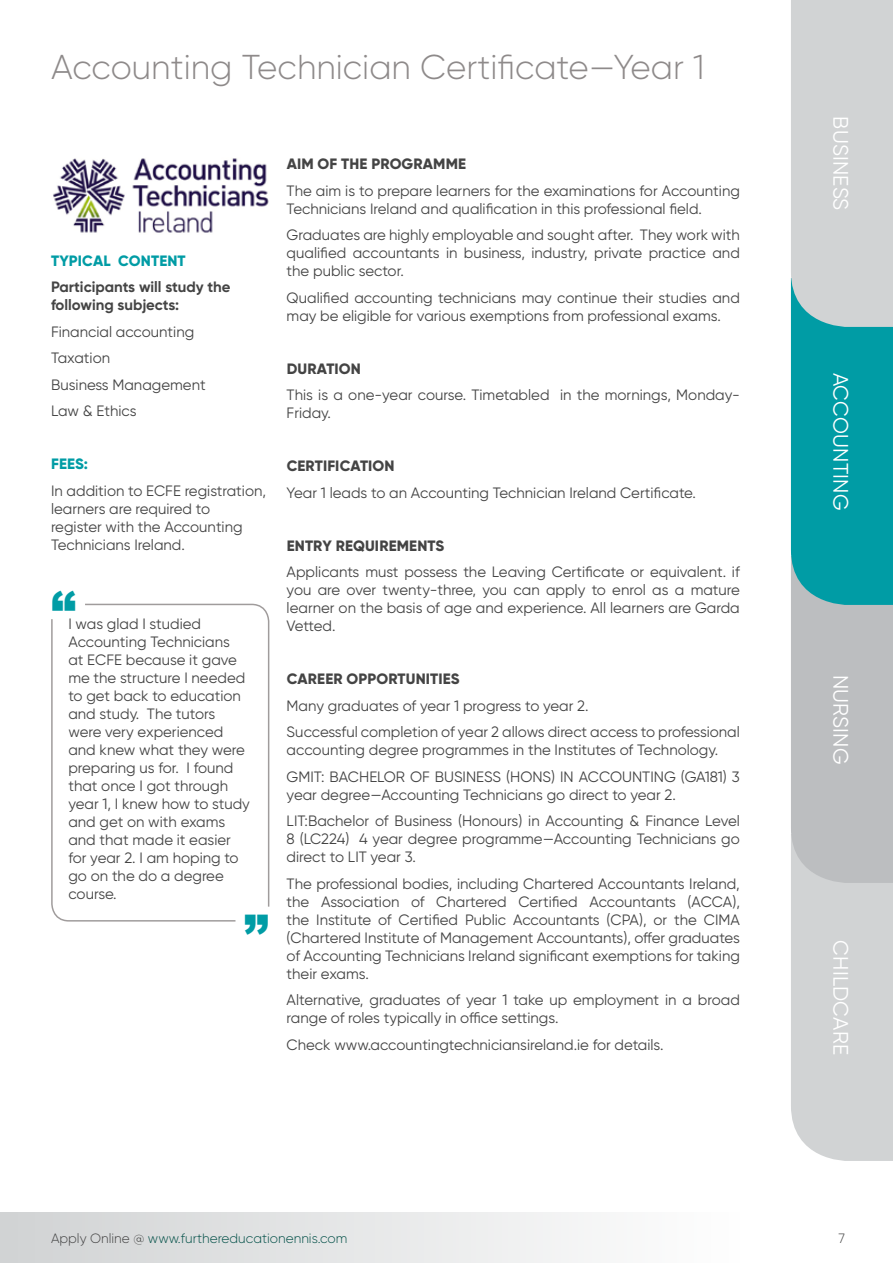
<style>
.page{position:relative;width:893px;height:1263px;background:#fff}
.page>*{position:absolute;margin:0;border:0;box-sizing:border-box;transform-origin:0 0}
.t1{font:900 49.5px "Arial";color:#009ca5}
.t2{font:300 34.5px "Gilroy";color:#8e8a8a}
.t3{font:21px "Gilroy";letter-spacing:.01em;color:#fff}
.t4{font:15px/18px "Gilroy";color:#444}
.t5{font:800 15px "Gilroy";letter-spacing:.01em;color:#444}
.t6{font:700 15px/18px "Gilroy";color:#444}
.t7{font:800 15px "Gilroy";letter-spacing:.01em;color:#009ca5}
.t8{font:300 13.5px "Gilroy";color:#06524a}
.t9{font:300 13.5px "Gilroy";color:#444}
.s1{color:#444}
</style>
<div class="page">
<div style="left:0;top:1212px;width:740px;height:51px;background:linear-gradient(to right,#d0d2d3,#fefefe)"></div>
<svg style="left:791px;top:0;width:102px;height:1161px;background:#9ac1c4"></svg>
<svg style="left:85px;top:603px;width:185px;height:304px"></svg>
<svg style="left:51px;top:618px;width:186px;height:304px"></svg>
<img style="left:53px;top:158px;width:216px;height:75px">
<h2 class="t2" style="left:51px;top:46px;width:655px">Accounting Technician Certificate—Year 1</h2>
<p class="t7" style="left:51px;top:251px;width:136px">TYPICAL CONTENT</p>
<p class="t6" style="left:51px;top:278px;width:181px">Participants will study the following subjects:</p>
<p class="t4" style="left:51px;top:318px;width:156px;line-height:26.5px">Financial accounting<br>Taxation<br>Business Management<br>Law &amp; Ethics</p>
<p class="t7" style="left:51px;top:454px;width:39px">FEES:</p>
<p class="t4" style="left:51px;top:481px;width:217px">In addition to ECFE registration, learners are required to<br>register with the Accounting<br>Technicians Ireland.</p>
<h1 class="t1" style="left:51px;top:573px;width:26px">“</h1>
<p class="t4" style="left:68px;top:614px;width:183px">I was glad I studied<br>Accounting Technicians<br>at ECFE because it gave me the structure I needed to get back to education and study. The tutors were very experienced and knew what they were preparing us for. I found that once I got through year 1, I knew how to study and get on with exams and that made it easier for year 2. I am hoping to go on the do a degree course.</p>
<h1 class="t1" style="left:244px;top:898px;width:26px">”</h1>
<p class="t5" style="left:287px;top:154px;width:181px">AIM OF THE PROGRAMME</p>
<p class="t4" style="left:287px;top:181px;width:455px">The aim is to prepare learners for the examinations for Accounting<br>Technicians Ireland and qualification in this professional field.</p>
<p class="t4" style="left:287px;top:226px;width:455px;text-align:justify">Graduates are highly employable and sought after. They work with qualified accountants in business, industry, private practice and the public sector.</p>
<p class="t4" style="left:287px;top:288px;width:455px">Qualified accounting technicians may continue their studies and may be eligible for various exemptions from professional exams.</p>
<p class="t5" style="left:287px;top:359px;width:76px">DURATION</p>
<p class="t4" style="left:287px;top:386px;width:455px">This is a one-year course. Timetabled in the mornings, Monday-<br>Friday.</p>
<p class="t5" style="left:287px;top:456px;width:109px">CERTIFICATION</p>
<p class="t4" style="left:287px;top:483px;width:411px">Year 1 leads to an Accounting Technician Ireland Certificate.</p>
<p class="t5" style="left:287px;top:536px;width:159px">ENTRY REQUIREMENTS</p>
<p class="t4" style="left:287px;top:563px;width:455px;text-align:justify">Applicants must possess the Leaving Certificate or equivalent. if you are over twenty-three, you can apply to enrol as a mature learner on the basis of age and experience. All learners are Garda Vetted.</p>
<p class="t5" style="left:287px;top:669px;width:175px">CAREER OPPORTUNITIES</p>
<p class="t4" style="left:287px;top:692px;width:455px;line-height:26.5px">Many graduates of year 1 progress to year 2.<br>Successful completion of year 2 allows direct access to professional</p>
<p class="t4" style="left:287px;top:736px;width:455px;line-height:26.5px">accounting degree programmes in the Institutes of Technology.<br>GMIT: BACHELOR OF BUSINESS (HONS) IN ACCOUNTING (GA181) 3</p>
<p class="t4" style="left:287px;top:781px;width:455px;line-height:26.5px">year degree—Accounting Technicians go direct to year 2.<br>LIT:Bachelor of Business (Honours) in Accounting &amp; Finance Level</p>
<p class="t4" style="left:287px;top:830px;width:455px">8 (LC224) 4 year degree programme—Accounting Technicians go direct to LIT year 3.</p>
<p class="t4" style="left:287px;top:874px;width:455px;text-align:justify">The professional bodies, including Chartered Accountants Ireland, the Association of Chartered Certified Accountants (ACCA), the Institute of Certified Public Accountants (CPA), or the CIMA (Chartered Institute of Management Accountants), offer graduates of Accounting Technicians Ireland significant exemptions for taking their exams.</p>
<p class="t4" style="left:287px;top:991px;width:455px">Alternative, graduates of year 1 take up employment in a broad range of roles typically in office settings.</p>
<p class="t4" style="left:287px;top:1035px;width:379px">Check www.accountingtechniciansireland.ie for details.</p>
<h3 class="t3" style="left:854px;top:116px;width:96px;rotate:90deg">BUSINESS</h3>
<h3 class="t3" style="left:854px;top:373px;width:139px;rotate:90deg">ACCOUNTING</h3>
<h3 class="t3" style="left:854px;top:675px;width:91px;rotate:90deg">NURSING</h3>
<h3 class="t3" style="left:854px;top:940px;width:116px;rotate:90deg">CHILDCARE</h3>
<p class="t8" style="left:51px;top:1230px;width:298px"><span class="s1">Apply Online @</span> www.furthereducationennis.com</p>
<p class="t9" style="left:839px;top:1230px;width:8px">7</p>
</div>
